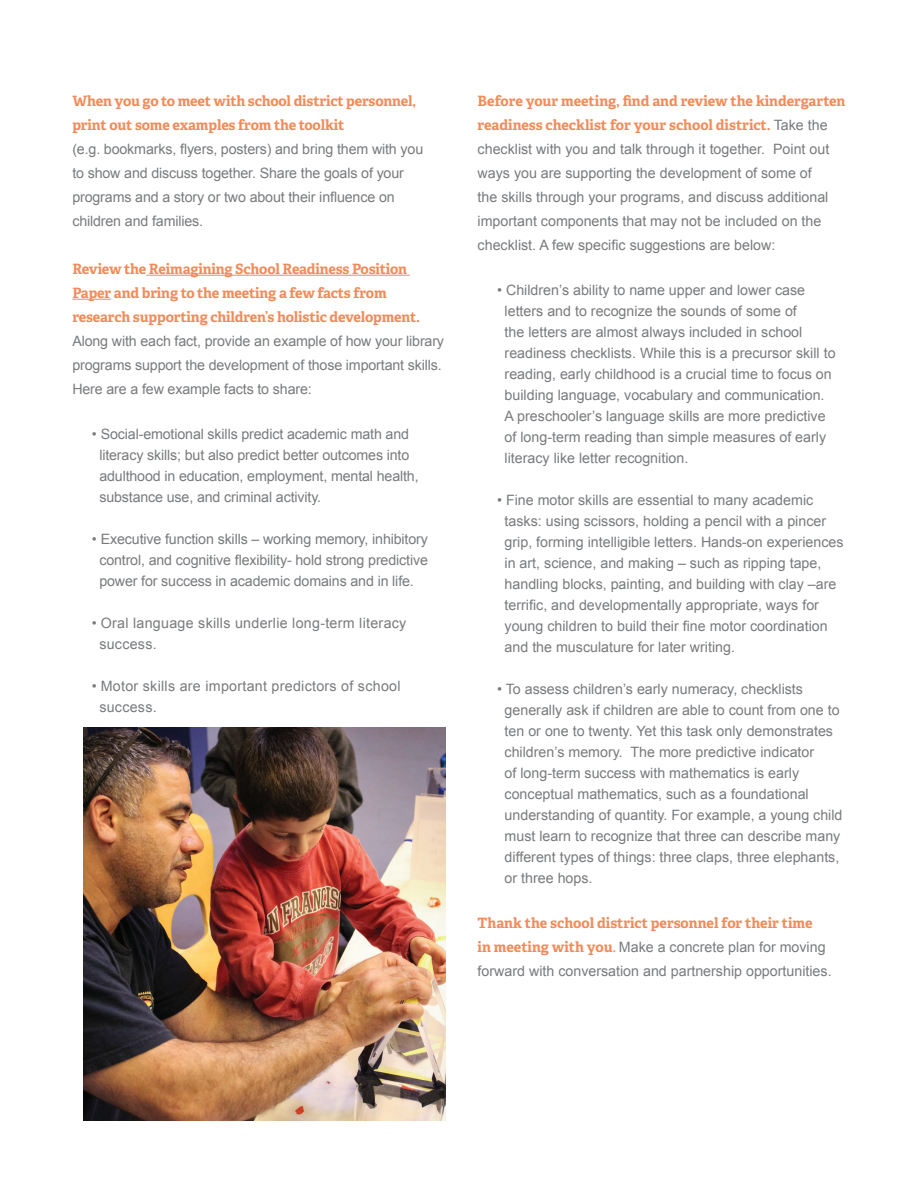
<style>
.page{position:relative;width:918px;height:1188px;background:#fff}
.page>*{position:absolute;margin:0;border:0;box-sizing:border-box;transform-origin:0 0}
.t1{font:14.25px/21px "Arial";color:#787a7d}
.t2{font:700 14.25px/24px "Adelle PE";letter-spacing:-.01em;color:#f28b5a}
.t3{font:14.25px/21px "Arial";letter-spacing:.02em;color:#787a7d}
.s1{font-family:"Arial";font-weight:400;color:#787a7d}
.s2{font-family:"Adelle PE";font-weight:700;color:#f28b5a}
.s3{font-family:"Adelle Sans";color:#f28b5a}
</style>
<div class="page">
<hr style="left:146px;top:275px;width:264px;height:1px;background:#f28b5a">
<hr style="left:72px;top:299px;width:39px;height:1px;background:#f28b5a">
<img style="left:83px;top:727px;width:362px;height:393px">
<p class="t2" style="left:72px;top:88px;width:345px">When you go to meet with school district personnel, print out some examples from the toolkit</p>
<p class="t1" style="left:72px;top:137px;width:352px;line-height:24px">(e.g. bookmarks, flyers, posters) and bring them with you to show and discuss together. Share the goals of your programs and a story or two about their influence on children and families.</p>
<p class="t2" style="left:72px;top:256px;width:349px">Review the Reimagining School Readiness Position<br>Paper and bring to the meeting a few facts from research supporting children’s holistic development.</p>
<p class="t1" style="left:72px;top:329px;width:373px;line-height:24px">Along with each fact, provide an example of how your library programs support the development of those important skills.<br>Here are a few example facts to share:</p>
<p class="t1" style="left:99px;top:423px;width:321px;text-indent:-7px">• Social-emotional skills predict academic math and literacy skills; but also predict better outcomes into adulthood in education, employment, mental health, substance use, and criminal activity.</p>
<p class="t1" style="left:92px;top:528px;width:338px;text-align:center">• Executive function skills – working memory, inhibitory control, and cognitive flexibility- hold strong predictive power for success in academic domains and in life.</p>
<p class="t3" style="left:99px;top:612px;width:309px;text-indent:-7px">• Oral language skills underlie long-term literacy success.</p>
<p class="t3" style="left:99px;top:675px;width:303px;text-indent:-7px">• Motor skills are important predictors of school success.</p>
<p class="t2" style="left:478px;top:88px;width:369px">Before your meeting, find and review the kindergarten readiness checklist for your school district. <span class="s1">Take the</span></p>
<p class="t1" style="left:478px;top:137px;width:353px;line-height:24px">checklist with you and talk through it together. Point out ways you are supporting the development of some of the skills through your programs, and discuss additional important components that may not be included on the checklist. A few specific suggestions are below:</p>
<p class="t1" style="left:505px;top:279px;width:332px;text-indent:-7px">• Children’s ability to name upper and lower case letters and to recognize the sounds of some of<br>the letters are almost always included in school readiness checklists. While this is a precursor skill to reading, early childhood is a crucial time to focus on building language, vocabulary and communication.<br>A preschooler’s language skills are more predictive of long-term reading than simple measures of early literacy like letter recognition.</p>
<p class="t1" style="left:505px;top:489px;width:340px;text-indent:-7px">• Fine motor skills are essential to many academic tasks: using scissors, holding a pencil with a pincer grip, forming intelligible letters. Hands-on experiences in art, science, and making – such as ripping tape, handling blocks, painting, and building with clay –are terrific, and developmentally appropriate, ways for young children to build their fine motor coordination and the musculature for later writing.</p>
<p class="t1" style="left:505px;top:678px;width:339px;text-indent:-7px">• To assess children’s early numeracy, checklists generally ask if children are able to count from one to ten or one to twenty. Yet this task only demonstrates children’s memory. The more predictive indicator<br>of long-term success with mathematics is early conceptual mathematics, such as a foundational understanding of quantity. For example, a young child must learn to recognize that three can describe many different types of things: three claps, three elephants, or three hops.</p>
<p class="t2" style="left:478px;top:910px;width:337px">Thank the school district personnel for their time</p>
<p class="t1" style="left:478px;top:935px;width:356px;line-height:24px"><span class="s2">in meeting with you</span><span class="s3">.</span> Make a concrete plan for moving forward with conversation and partnership opportunities.</p>
</div>
